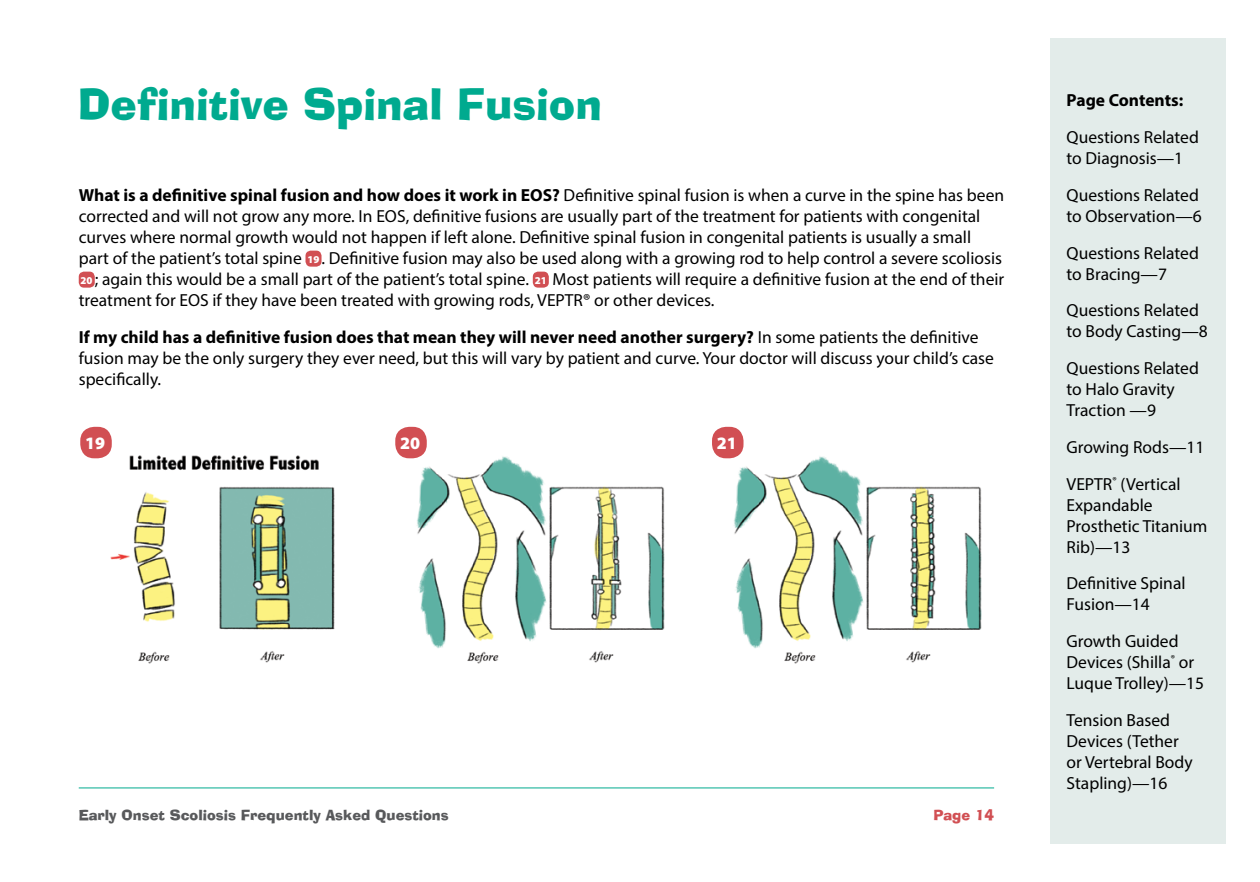
<style>
.page{position:relative;width:1260px;height:882px;background:#fff}
.page>*{position:absolute;margin:0;border:0;box-sizing:border-box;transform-origin:0 0}
.EOS-H1-toc{font:42px "Alor Normal";color:#00aa8f}
.EOS-body{font:17.5px/21px "Myriad Pro";color:#000}
.t1{font:700 17.5px "Myriad Pro";color:#000}
.EOS-figure_number{font:900 17.5px "Myriad Pro";color:#fff}
.t2{font:14px "Alor Normal";color:#58595b}
.t3{font:14px "Alor Normal";color:#d14f53}
.t4{font:900 10.5px "Myriad Pro";color:#fff}
.s1{font-weight:700}
</style>
<div class="page">
<hr style="left:79px;top:788px;width:915px;height:1px;background:#00aa8f">
<div style="left:1051px;top:38px;width:175px;height:806px;background:#e3ecea"></div>
<img style="left:80px;top:427px;width:255px;height:237px">
<div style="left:80px;top:427px;width:32px;height:31px;background:#d14f53;border-radius:14px"></div>
<img style="left:406px;top:427px;width:259px;height:237px">
<div style="left:395px;top:427px;width:32px;height:31px;background:#d14f53;border-radius:14px"></div>
<img style="left:723px;top:427px;width:259px;height:237px">
<div style="left:712px;top:427px;width:32px;height:31px;background:#d14f53;border-radius:14px"></div>
<div style="left:306px;top:251px;width:16px;height:16px;background:#d14f53;border-radius:5px"></div>
<div style="left:79px;top:272px;width:16px;height:16px;background:#d14f53;border-radius:5px"></div>
<div style="left:533px;top:272px;width:16px;height:16px;background:#d14f53;border-radius:5px"></div>
<p class="EOS-H1-toc" style="left:78px;top:67px;width:526px">Definitive Spinal Fusion</p>
<p class="EOS-body" style="left:79px;top:184px;width:927px"><span class="s1">What is a definitive spinal fusion and how does it work in EOS?</span> Definitive spinal fusion is when a curve in the spine has been corrected and will not grow any more. In EOS, definitive fusions are usually part of the treatment for patients with congenital curves where normal growth would not happen if left alone. Definitive spinal fusion in congenital patients is usually a small part of the patient’s total spine</p>
<p class="t4" style="left:307px;top:252px;width:14px">19</p>
<p class="EOS-body" style="left:322px;top:247px;width:682px">. Definitive fusion may also be used along with a growing rod to help control a severe scoliosis</p>
<p class="EOS-body" style="left:79px;top:268px;width:927px;text-indent:474px">Most patients will require a definitive fusion at the end of their treatment for EOS if they have been treated with growing rods, VEPTR® or other devices.</p>
<p class="EOS-body" style="left:79px;top:326px;width:917px"><span class="s1">If my child has a definitive fusion does that mean they will never need another surgery?</span> In some patients the definitive fusion may be the only surgery they ever need, but this will vary by patient and curve. Your doctor will discuss your child’s case specifically.</p>
<p class="t4" style="left:81px;top:273px;width:14px">20</p>
<p class="EOS-body" style="left:95px;top:268px;width:436px">; again this would be a small part of the patient’s total spine.</p>
<p class="t4" style="left:535px;top:273px;width:14px">21</p>
<p class="EOS-figure_number" style="left:85px;top:432px;width:22px">19</p>
<p class="EOS-figure_number" style="left:400px;top:432px;width:22px">20</p>
<p class="EOS-figure_number" style="left:717px;top:432px;width:22px">21</p>
<p class="t2" style="left:79px;top:803px;width:371px">Early Onset Scoliosis Frequently Asked Questions</p>
<p class="t3" style="left:933px;top:803px;width:62px">Page 14</p>
<p class="t1" style="left:1067px;top:89px;width:118px">Page Contents:</p>
<p class="EOS-body" style="left:1067px;top:126px;width:134px">Questions Related to Diagnosis—1</p>
<p class="EOS-body" style="left:1067px;top:184px;width:137px">Questions Related to Observation—6</p>
<p class="EOS-body" style="left:1067px;top:242px;width:134px">Questions Related to Bracing—7</p>
<p class="EOS-body" style="left:1067px;top:300px;width:143px">Questions Related to Body Casting—8</p>
<p class="EOS-body" style="left:1067px;top:357px;width:134px">Questions Related to Halo Gravity<br>Traction —9</p>
<p class="EOS-body" style="left:1067px;top:428px;width:139px;line-height:36.8px">Growing Rods—11<br>VEPTR<sup>®</sup> (Vertical</p>
<p class="EOS-body" style="left:1067px;top:494px;width:142px">Expandable<br>Prosthetic Titanium<br>Rib)—13</p>
<p class="EOS-body" style="left:1067px;top:573px;width:121px">Definitive Spinal<br>Fusion—14</p>
<p class="EOS-body" style="left:1067px;top:630px;width:139px">Growth Guided<br>Devices (Shilla<sup>®</sup> or<br>Luque Trolley)—15</p>
<p class="EOS-body" style="left:1067px;top:709px;width:128px">Tension Based<br>Devices (Tether or Vertebral Body<br>Stapling)—16</p>
</div>
